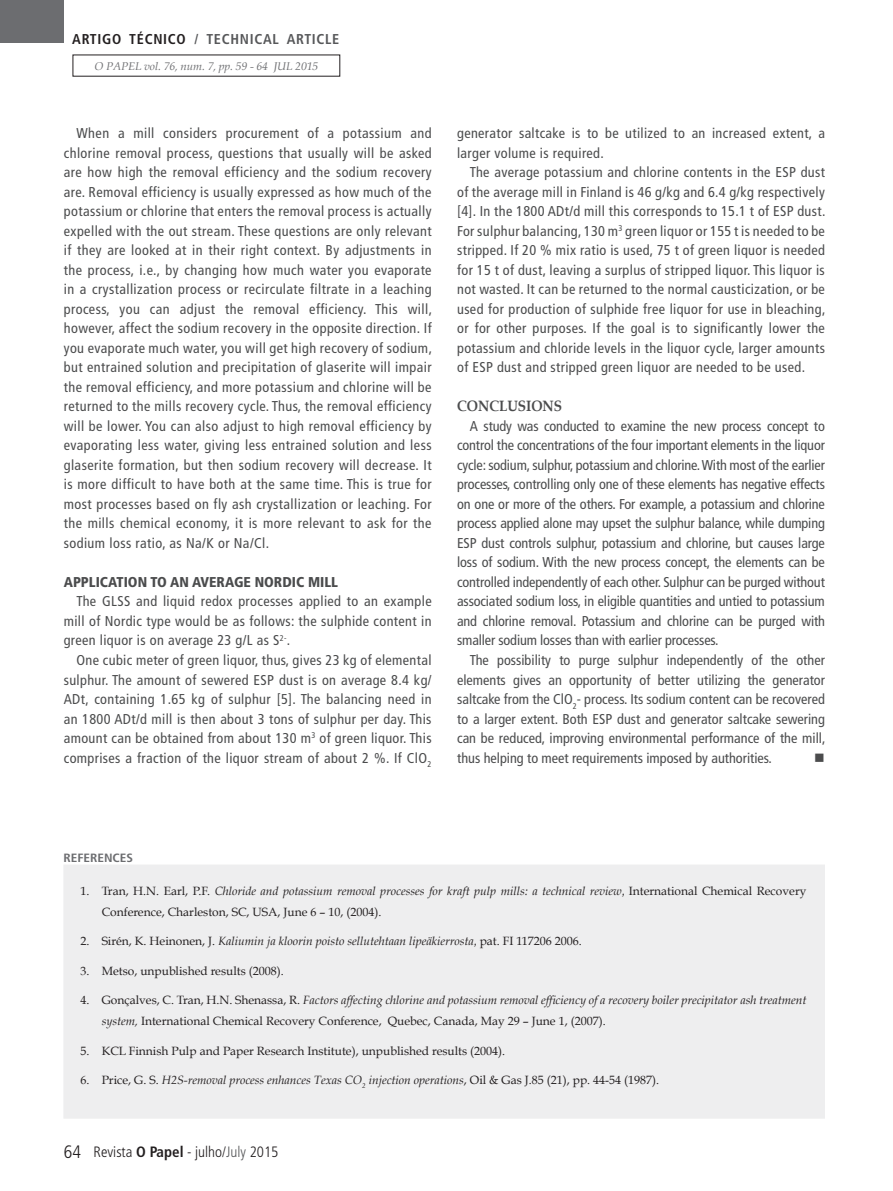
<style>
.page{position:relative;width:893px;height:1191px;background:#fff}
.page>*{position:absolute;margin:0;border:0;box-sizing:border-box;transform-origin:0 0}
.t1{font:300 condensed 15px "Frutiger LT Std";color:#231f20}
.Intertítulo_Artigo_T{font:700 15px "Book Antiqua";color:#4b4c4d;scale:.9 1}
.TEXTO{font:condensed 14.25px/19.5px "Frutiger LT Std";letter-spacing:.025em;color:#4b4c4d;text-align:justify}
.TEXTO-2{font:900 condensed 14.25px "Frutiger LT Std";color:#4b4c4d}
.t2{font:700 condensed 14.25px "Frutiger LT Std";letter-spacing:.05em;color:#57585a}
.TEXTO-3{font:14.25px "Wingdings";color:#4b4c4d}
.t3{font:12px/21px "Book Antiqua";color:#231f20}
.t4{font:italic 12px "Book Antiqua";color:#231f20}
.INTERTITULO{font:700 condensed 12px "Frutiger LT Std";color:#6c6d70;scale:1.1 1}
.t5{font:italic 11.25px "Book Antiqua";letter-spacing:-.01em;color:#6c6d70}
.s1{color:#231f20}
.s2{font-style:italic}
.s3{font-family:"Helvetica Neue LT Std";font-style:italic;font-stretch:condensed}
.s4{font-style:normal}
.s5{font-family:"Helvetica Neue LT Std";font-stretch:condensed}
.s6{font-size:18px}
.s7{font-weight:700}
.s8{color:#57585a}
</style>
<div class="page">
<div style="left:0;top:0;width:64px;height:43px;background:#6c6d70"></div>
<div style="left:63px;top:864px;width:762px;height:254px;background:#eeeeef"></div>
<p class="t2" style="left:72px;top:30px;width:269px"><span class="s1">ARTIGO TÉCNICO</span> / TECHNICAL ARTICLE</p>
<p class="t5" style="left:94px;top:59px;width:225px">O PAPEL vol. 76, num. 7, pp. 59 - 64 JUL 2015</p>
<p class="TEXTO" style="left:64px;top:124px;width:370px;text-indent:13px">When a mill considers procurement of a potassium and chlorine removal process, questions that usually will be asked are how high the removal efficiency and the sodium recovery are. Removal efficiency is usually expressed as how much of the potassium or chlorine that enters the removal process is actually expelled with the out stream. These questions are only relevant if they are looked at in their right context. By adjustments in the process, i.e., by changing how much water you evaporate in a crystallization process or recirculate filtrate in a leaching process, you can adjust the removal efficiency. This will, however, affect the sodium recovery in the opposite direction. If you evaporate much water, you will get high recovery of sodium, but entrained solution and precipitation of glaserite will impair the removal efficiency, and more potassium and chlorine will be returned to the mills recovery cycle. Thus, the removal efficiency will be lower. You can also adjust to high removal efficiency by evaporating less water, giving less entrained solution and less glaserite formation, but then sodium recovery will decrease. It is more difficult to have both at the same time. This is true for most processes based on fly ash crystallization or leaching. For the mills chemical economy, it is more relevant to ask for the sodium loss ratio, as Na/K or Na/Cl.</p>
<p class="TEXTO-2" style="left:64px;top:573px;width:276px">APPLICATION TO AN AVERAGE NORDIC MILL</p>
<p class="TEXTO" style="left:64px;top:592px;width:369px;text-indent:13px">The GLSS and liquid redox processes applied to an example mill of Nordic type would be as follows: the sulphide content in green liquor is on average 23 g/L as S<sup>2-</sup>.</p>
<p class="TEXTO" style="left:64px;top:650px;width:369px;text-indent:13px">One cubic meter of green liquor, thus, gives 23 kg of elemental sulphur. The amount of sewered ESP dust is on average 8.4 kg/ ADt, containing 1.65 kg of sulphur [5]. The balancing need in an 1800 ADt/d mill is then about 3 tons of sulphur per day. This amount can be obtained from about 130 m<sup>3</sup> of green liquor. This comprises a fraction of the liquor stream of about 2 %. If ClO<sub>2</sub></p>
<p class="TEXTO" style="left:457px;top:124px;width:369px">generator saltcake is to be utilized to an increased extent, a larger volume is required.</p>
<p class="TEXTO" style="left:457px;top:163px;width:370px;text-indent:13px">The average potassium and chlorine contents in the ESP dust of the average mill in Finland is 46 g/kg and 6.4 g/kg respectively [4]. In the 1800 ADt/d mill this corresponds to 15.1 t of ESP dust.<br>For sulphur balancing, 130 m<sup>3</sup> green liquor or 155 t is needed to be stripped. If 20 % mix ratio is used, 75 t of green liquor is needed for 15 t of dust, leaving a surplus of stripped liquor. This liquor is not wasted. It can be returned to the normal causticization, or be used for production of sulphide free liquor for use in bleaching, or for other purposes. If the goal is to significantly lower the potassium and chloride levels in the liquor cycle, larger amounts of ESP dust and stripped green liquor are needed to be used.</p>
<p class="Intertítulo_Artigo_T" style="left:457px;top:397px;width:118px">CONCLUSIONS</p>
<p class="TEXTO" style="left:457px;top:416px;width:369px;text-indent:13px">A study was conducted to examine the new process concept to control the concentrations of the four important elements in the liquor cycle: sodium, sulphur, potassium and chlorine. With most of the earlier processes, controlling only one of these elements has negative effects on one or more of the others. For example, a potassium and chlorine process applied alone may upset the sulphur balance, while dumping ESP dust controls sulphur, potassium and chlorine, but causes large loss of sodium. With the new process concept, the elements can be controlled independently of each other. Sulphur can be purged without associated sodium loss, in eligible quantities and untied to potassium and chlorine removal. Potassium and chlorine can be purged with smaller sodium losses than with earlier processes.</p>
<p class="TEXTO" style="left:457px;top:650px;width:370px;text-indent:13px">The possibility to purge sulphur independently of the other elements gives an opportunity of better utilizing the generator saltcake from the ClO<sub>2</sub>- process. Its sodium content can be recovered to a larger extent. Both ESP dust and generator saltcake sewering can be reduced, improving environmental performance of the mill, thus helping to meet requirements imposed by authorities.</p>
<p class="TEXTO-3" style="left:814px;top:749px;width:12px">■</p>
<p class="INTERTITULO" style="left:63px;top:850px;width:65px">REFERENCES</p>
<p class="t3" style="left:102px;top:880px;width:706px;text-indent:-21px">1. Tran, H.N. Earl, P.F. <span class="s2">Chloride and potassium removal processes for kraft pulp mills: a technical review</span><span class="s3">,</span> International Chemical Recovery<br>Conference, Charleston, SC, USA, June 6 – 10, (2004).</p>
<p class="t4" style="left:80px;top:934px;width:503px"><span class="s4">2. Sirén, K. Heinonen, J.</span> Kaliumin ja kloorin poisto sellutehtaan lipeäkierrosta<span class="s5">,</span> <span class="s4">pat. FI 117206 2006.</span></p>
<p class="t3" style="left:80px;top:960px;width:205px">3. Metso, unpublished results (2008).</p>
<p class="t3" style="left:102px;top:989px;width:706px;text-indent:-21px">4. Gonçalves, C. Tran, H.N. Shenassa, R. <span class="s2">Factors affecting chlorine and potassium removal efficiency of a recovery boiler precipitator ash treatment system,</span> International Chemical Recovery Conference, Quebec, Canada, May 29 – June 1, (2007).</p>
<p class="t3" style="left:80px;top:1040px;width:426px">5. KCL Finnish Pulp and Paper Research Institute), unpublished results (2004).</p>
<p class="t4" style="left:80px;top:1073px;width:580px"><span class="s4">6. Price, G. S.</span> H2S-removal process enhances Texas CO<sub>2</sub> injection operations<span class="s4">, Oil &amp; Gas J.85 (21), pp. 44-54 (1987).</span></p>
<p class="t1" style="left:64px;top:1142px;width:216px"><span class="s6">64</span> Revista <span class="s7">O Papel</span> - julho/<span class="s8">July</span> 2015</p>
</div>
